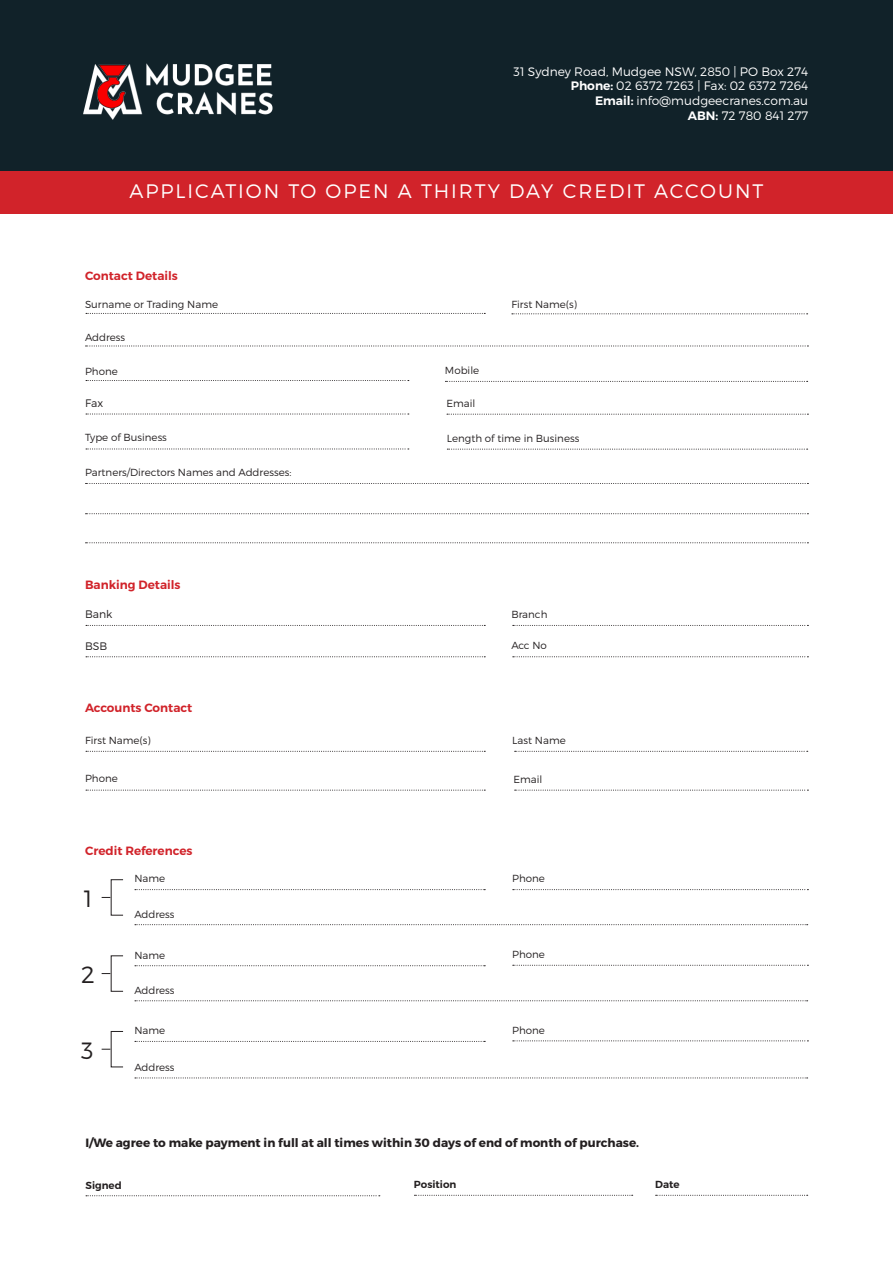
<style>
.page{position:relative;width:893px;height:1263px;background:#fff}
.page>*{position:absolute;margin:0;border:0;box-sizing:border-box;transform-origin:0 0}
.t1{font:300 23.55px "Montserrat";color:#231f20}
.t2{font:300 19.5px "Montserrat";letter-spacing:.1em;color:#fff}
.t3{font:300 12.3px "Montserrat";color:#fff}
.t4{font:700 12px "Montserrat";color:#231f20}
.t5{font:600 12px "Montserrat";color:#d1232a}
.t6{font:300 10.95px "Montserrat";color:#231f20}
.labels{font:300 10.2px "Montserrat";color:#231f20}
.t7{font:600 10.2px "Montserrat";color:#231f20}
.s1{font-weight:600}
</style>
<div class="page">
<div style="left:0;top:171px;width:893px;height:42px;background:#d1232a"></div>
<div style="left:0;top:0;width:893px;height:171px;background:#112229"></div>
<img style="left:83px;top:64px;width:190px;height:56px">
<svg style="left:86px;top:313px;width:399px;height:1px"></svg>
<svg style="left:86px;top:625px;width:399px;height:1px"></svg>
<svg style="left:86px;top:656px;width:399px;height:1px"></svg>
<svg style="left:513px;top:625px;width:295px;height:1px"></svg>
<svg style="left:513px;top:656px;width:295px;height:1px"></svg>
<svg style="left:86px;top:751px;width:399px;height:1px"></svg>
<svg style="left:515px;top:751px;width:293px;height:1px"></svg>
<svg style="left:86px;top:790px;width:399px;height:1px"></svg>
<svg style="left:135px;top:889px;width:350px;height:1px"></svg>
<svg style="left:135px;top:965px;width:350px;height:1px"></svg>
<svg style="left:135px;top:1041px;width:350px;height:1px"></svg>
<svg style="left:86px;top:1195px;width:294px;height:1px"></svg>
<svg style="left:135px;top:924px;width:673px;height:1px"></svg>
<svg style="left:135px;top:1000px;width:673px;height:1px"></svg>
<svg style="left:135px;top:1077px;width:673px;height:1px"></svg>
<svg style="left:513px;top:889px;width:295px;height:1px"></svg>
<svg style="left:513px;top:965px;width:295px;height:1px"></svg>
<svg style="left:513px;top:1040px;width:295px;height:1px"></svg>
<svg style="left:414px;top:1195px;width:219px;height:1px"></svg>
<svg style="left:656px;top:1195px;width:152px;height:1px"></svg>
<svg style="left:515px;top:790px;width:293px;height:1px"></svg>
<svg style="left:512px;top:313px;width:296px;height:1px"></svg>
<svg style="left:86px;top:345px;width:722px;height:1px"></svg>
<svg style="left:86px;top:380px;width:323px;height:1px"></svg>
<svg style="left:86px;top:413px;width:323px;height:1px"></svg>
<svg style="left:86px;top:448px;width:323px;height:1px"></svg>
<svg style="left:86px;top:483px;width:722px;height:1px"></svg>
<svg style="left:86px;top:513px;width:722px;height:1px"></svg>
<svg style="left:86px;top:542px;width:722px;height:1px"></svg>
<svg style="left:447px;top:449px;width:361px;height:1px"></svg>
<svg style="left:445px;top:381px;width:363px;height:1px"></svg>
<svg style="left:447px;top:414px;width:361px;height:1px"></svg>
<p class="t3" style="left:514px;top:64px;width:296px">31 Sydney Road, Mudgee NSW, 2850 | PO Box 274</p>
<p class="t3" style="left:571px;top:78px;width:239px"><span class="s1">Phone:</span> 02 6372 7263 | Fax: 02 6372 7264</p>
<p class="t3" style="left:595px;top:93px;width:215px"><span class="s1">Email:</span> info@mudgeecranes.com.au</p>
<p class="t3" style="left:688px;top:108px;width:122px"><span class="s1">ABN:</span> 72 780 841 277</p>
<p class="t2" style="left:130px;top:179px;width:635px">APPLICATION TO OPEN A THIRTY DAY CREDIT ACCOUNT</p>
<p class="t5" style="left:85px;top:268px;width:94px">Contact Details</p>
<p class="labels" style="left:85px;top:298px;width:135px">Surname or Trading Name</p>
<p class="labels" style="left:511px;top:298px;width:67px">First Name(s)</p>
<p class="labels" style="left:85px;top:331px;width:42px">Address</p>
<p class="labels" style="left:85px;top:365px;width:34px">Phone</p>
<p class="t6" style="left:85px;top:397px;width:20px">Fax</p>
<p class="labels" style="left:85px;top:431px;width:83px">Type of Business</p>
<p class="labels" style="left:85px;top:466px;width:208px">Partners/Directors Names and Addresses:</p>
<p class="labels" style="left:445px;top:364px;width:36px">Mobile</p>
<p class="labels" style="left:446px;top:397px;width:30px">Email</p>
<p class="labels" style="left:447px;top:432px;width:134px">Length of time in Business</p>
<p class="t5" style="left:85px;top:578px;width:97px">Banking Details</p>
<p class="t6" style="left:85px;top:608px;width:29px">Bank</p>
<p class="t6" style="left:85px;top:639px;width:24px">BSB</p>
<p class="t5" style="left:85px;top:700px;width:109px">Accounts Contact</p>
<p class="labels" style="left:511px;top:608px;width:38px">Branch</p>
<p class="labels" style="left:511px;top:640px;width:37px">Acc No</p>
<p class="labels" style="left:85px;top:735px;width:67px">First Name(s)</p>
<p class="labels" style="left:512px;top:735px;width:55px">Last Name</p>
<p class="labels" style="left:85px;top:772px;width:34px">Phone</p>
<p class="labels" style="left:513px;top:773px;width:30px">Email</p>
<p class="t5" style="left:85px;top:843px;width:109px">Credit References</p>
<p class="t1" style="left:84px;top:884px;width:10px">1</p>
<p class="labels" style="left:134px;top:873px;width:32px">Name</p>
<p class="labels" style="left:134px;top:908px;width:42px">Address</p>
<p class="t1" style="left:81px;top:960px;width:15px">2</p>
<p class="t1" style="left:81px;top:1036px;width:14px">3</p>
<p class="labels" style="left:134px;top:949px;width:32px">Name</p>
<p class="labels" style="left:134px;top:984px;width:42px">Address</p>
<p class="labels" style="left:134px;top:1024px;width:32px">Name</p>
<p class="labels" style="left:134px;top:1061px;width:42px">Address</p>
<p class="labels" style="left:512px;top:873px;width:34px">Phone</p>
<p class="labels" style="left:512px;top:948px;width:34px">Phone</p>
<p class="labels" style="left:512px;top:1024px;width:34px">Phone</p>
<p class="t4" style="left:85px;top:1136px;width:555px">I/We agree to make payment in full at all times within 30 days of end of month of purchase.</p>
<p class="t7" style="left:85px;top:1179px;width:38px">Signed</p>
<p class="t7" style="left:414px;top:1178px;width:44px">Position</p>
<p class="t7" style="left:655px;top:1178px;width:26px">Date</p>
</div>
